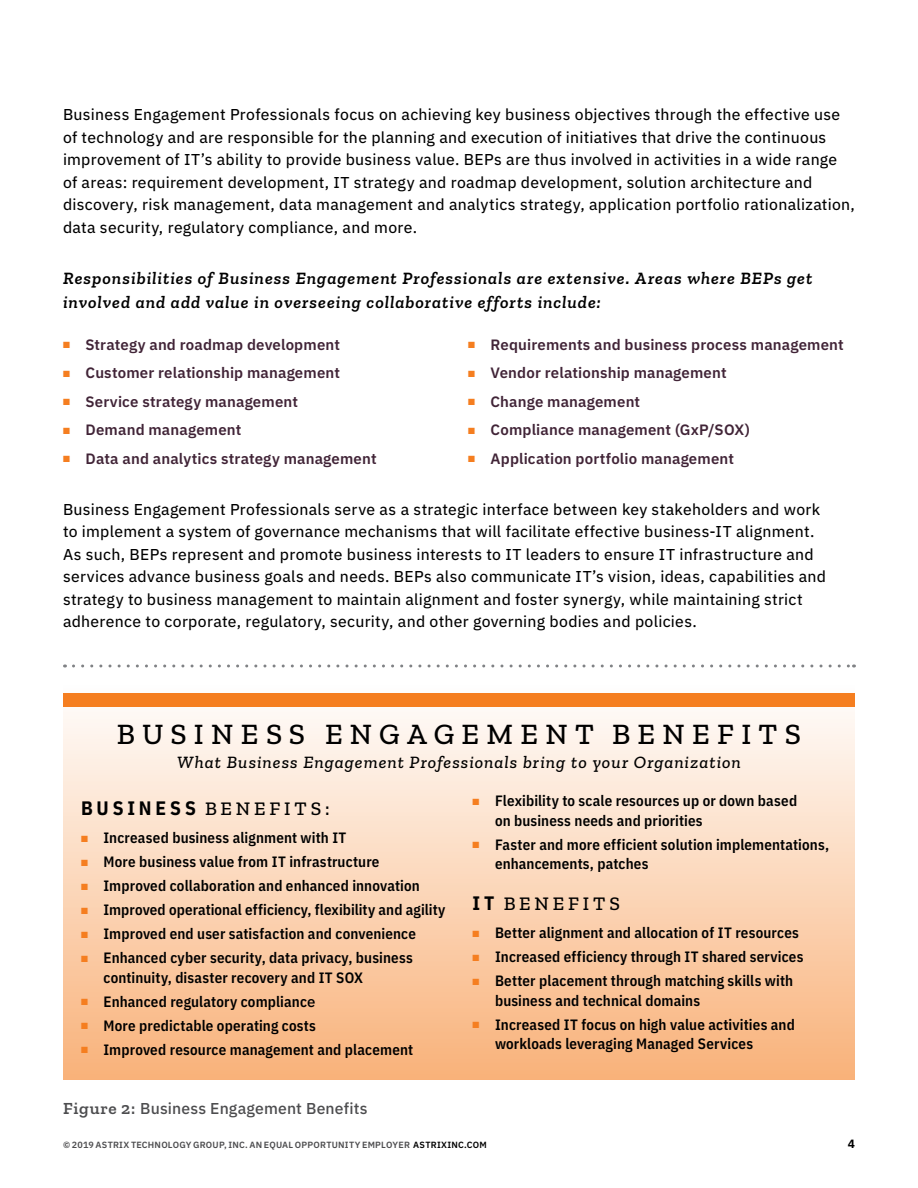
<style>
.page{position:relative;width:918px;height:1188px;background:#fff}
.page>*{position:absolute;margin:0;border:0;box-sizing:border-box;transform-origin:0 0}
.t1{font:500 30px "Zilla Slab";letter-spacing:.24em;color:#000}
.t2{font:500 19.5px "Zilla Slab";letter-spacing:.2em;color:#000}
.t3{font:italic 600 17.7px/24px "Zilla Slab";letter-spacing:.055em;color:#000}
.t4{font:italic 500 17.7px "Zilla Slab";letter-spacing:.055em;color:#000}
.t5{font:15.75px/22.5px "IBM Plex Sans Text";letter-spacing:.02em;color:#000}
.t6{font:500 15.75px "IBM Plex Sans";letter-spacing:.01em;color:#4d4d4f}
.t7{font:600 15px/19.5px "IBM Plex Sans Cond";letter-spacing:.01em;color:#000}
.t8{font:600 15px "IBM Plex Sans";letter-spacing:.01em;color:#412437}
.t9{font:700 12px "IBM Plex Sans";color:#000}
.t10{font:600 9px "IBM Plex Sans";letter-spacing:.025em;color:#4d4d4f}
.s1{color:#f57e20}
.s2{font-family:"IBM Plex Sans Cond";font-weight:700}
.s3{font-family:"IBM Plex Sans";font-weight:500}
.s4{font-family:"Zilla Slab";font-weight:600;font-size:17.25px}
.s5{color:#000}
</style>
<div class="page">
<div style="left:63px;top:684px;width:792px;height:396px;background:linear-gradient(to bottom,#fefbf9,#f9b37c)"></div>
<svg style="left:73px;top:664px;width:782px;height:4px"></svg>
<div style="left:63px;top:693px;width:792px;height:13px;background:#f57e20"></div>
<p class="t5" style="left:63px;top:102px;width:794px">Business Engagement Professionals focus on achieving key business objectives through the effective use of technology and are responsible for the planning and execution of initiatives that drive the continuous improvement of IT’s ability to provide business value. BEPs are thus involved in activities in a wide range of areas: requirement development, IT strategy and roadmap development, solution architecture and discovery, risk management, data management and analytics strategy, application portfolio rationalization, data security, regulatory compliance, and more.</p>
<p class="t3" style="left:63px;top:266px;width:751px">Responsibilities of Business Engagement Professionals are extensive. Areas where BEPs get involved and add value in overseeing collaborative efforts include:</p>
<p class="t8" style="left:63px;top:333px;width:279px"><span class="s1">■</span> Strategy and roadmap development</p>
<p class="t8" style="left:63px;top:361px;width:279px"><span class="s1">■</span> Customer relationship management</p>
<p class="t8" style="left:63px;top:390px;width:237px"><span class="s1">■</span> Service strategy management</p>
<p class="t8" style="left:63px;top:418px;width:180px"><span class="s1">■</span> Demand management</p>
<p class="t8" style="left:63px;top:447px;width:315px"><span class="s1">■</span> Data and analytics strategy management</p>
<p class="t8" style="left:468px;top:333px;width:377px"><span class="s1">■</span> Requirements and business process management</p>
<p class="t8" style="left:468px;top:361px;width:260px"><span class="s1">■</span> Vendor relationship management</p>
<p class="t8" style="left:468px;top:390px;width:174px"><span class="s1">■</span> Change management</p>
<p class="t8" style="left:468px;top:418px;width:283px"><span class="s1">■</span> Compliance management (GxP/SOX)</p>
<p class="t8" style="left:468px;top:447px;width:268px"><span class="s1">■</span> Application portfolio management</p>
<p class="t5" style="left:63px;top:497px;width:765px">Business Engagement Professionals serve as a strategic interface between key stakeholders and work to implement a system of governance mechanisms that will facilitate effective business-IT alignment.<br>As such, BEPs represent and promote business interests to IT leaders to ensure IT infrastructure and services advance business goals and needs. BEPs also communicate IT’s vision, ideas, capabilities and strategy to business management to maintain alignment and foster synergy, while maintaining strict adherence to corporate, regulatory, security, and other governing bodies and policies.</p>
<h1 class="t1" style="left:117px;top:717px;width:686px">BUSINESS ENGAGEMENT BENEFITS</h1>
<p class="t4" style="left:177px;top:752px;width:565px">What Business Engagement Professionals bring to your Organization</p>
<p class="t2" style="left:81px;top:798px;width:250px"><span class="s2">BUSINESS</span> BENEFITS:</p>
<p class="t7" style="left:81px;top:827px;width:267px"><span class="s1">■</span> Increased business alignment with IT</p>
<p class="t7" style="left:81px;top:851px;width:300px"><span class="s1">■</span> More business value from IT infrastructure</p>
<p class="t7" style="left:81px;top:875px;width:340px"><span class="s1">■</span> Improved collaboration and enhanced innovation</p>
<p class="t7" style="left:81px;top:899px;width:366px"><span class="s1">■</span> Improved operational efficiency, flexibility and agility</p>
<p class="t7" style="left:81px;top:923px;width:337px"><span class="s1">■</span> Improved end user satisfaction and convenience</p>
<p class="t7" style="left:104px;top:947px;width:311px;text-indent:-22px"><span class="s1">■</span> Enhanced cyber security, data privacy, business continuity, disaster recovery and IT SOX</p>
<p class="t7" style="left:81px;top:991px;width:236px"><span class="s1">■</span> Enhanced regulatory complianc<span class="s3">e</span></p>
<p class="t7" style="left:81px;top:1015px;width:236px"><span class="s1">■</span> More predictable operating costs</p>
<p class="t7" style="left:81px;top:1039px;width:334px"><span class="s1">■</span> Improved resource management and placement</p>
<p class="t6" style="left:63px;top:1096px;width:306px"><span class="s4">Figure 2:</span> Business Engagement Benefits</p>
<p class="t7" style="left:495px;top:790px;width:304px;text-indent:-22px"><span class="s1">■</span> Flexibility to scale resources up or down based on business needs and priorities</p>
<p class="t7" style="left:495px;top:834px;width:336px;text-indent:-22px"><span class="s1">■</span> Faster and more efficient solution implementations, enhancements, patches</p>
<p class="t2" style="left:472px;top:893px;width:149px"><span class="s2">IT</span> BENEFITS</p>
<p class="t7" style="left:472px;top:922px;width:328px"><span class="s1">■</span> Better alignment and allocation of IT resources</p>
<p class="t7" style="left:472px;top:946px;width:333px"><span class="s1">■</span> Increased efficiency through IT shared services</p>
<p class="t7" style="left:495px;top:970px;width:300px;text-indent:-22px"><span class="s1">■</span> Better placement through matching skills with business and technical domains</p>
<p class="t7" style="left:495px;top:1014px;width:301px;text-indent:-22px"><span class="s1">■</span> Increased IT focus on high value activities and workloads leveraging Managed Services</p>
<p class="t10" style="left:63px;top:1138px;width:425px">© 2019 ASTRIX TECHNOLOGY GROUP, INC. AN EQUAL OPPORTUNITY EMPLOYER <span class="s5">ASTRIXINC.COM</span></p>
<p class="t9" style="left:848px;top:1134px;width:9px">4</p>
</div>
